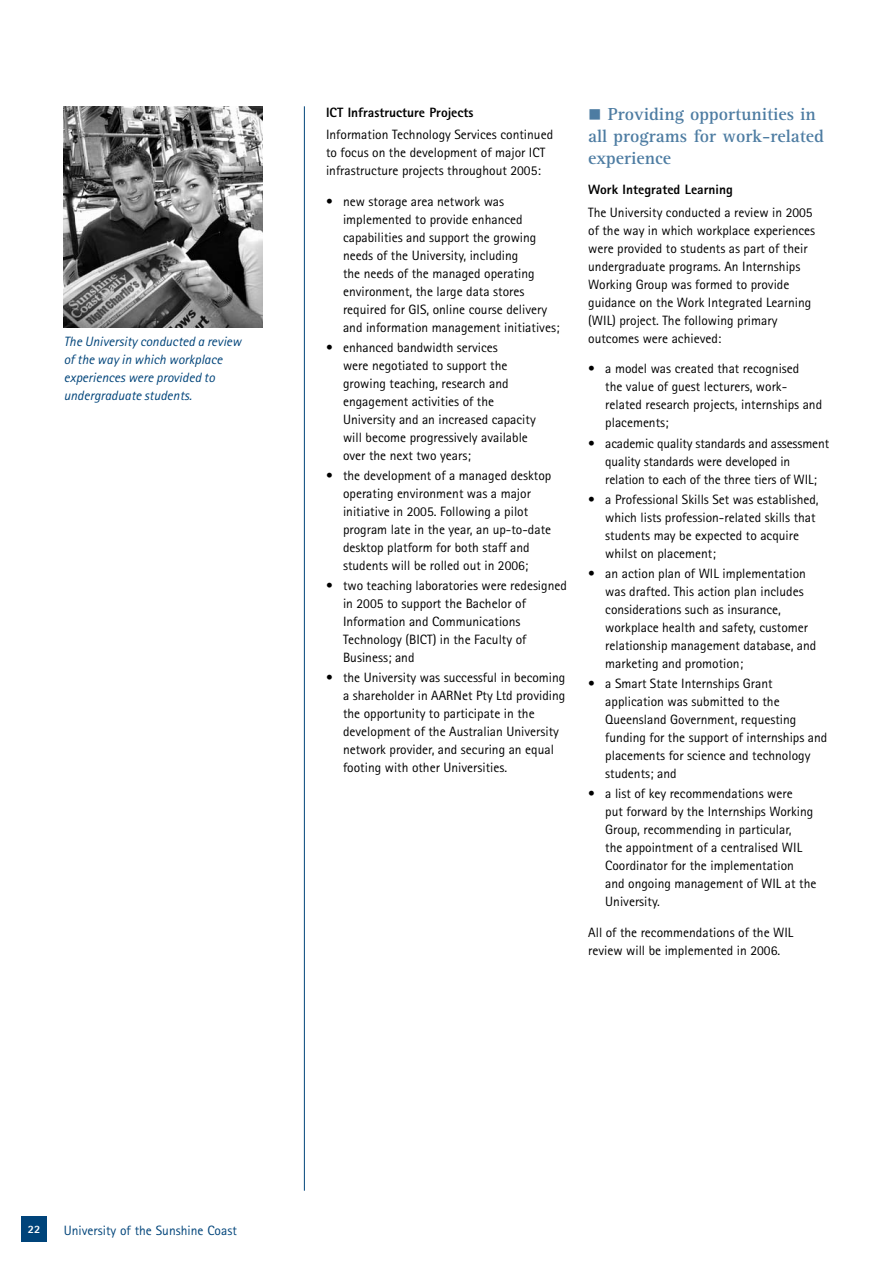
<style>
.page{position:relative;width:893px;height:1263px;background:#fff}
.page>*{position:absolute;margin:0;border:0;box-sizing:border-box;transform-origin:0 0}
.t1{font:700 18px/21.8px "Rotis Serif";color:#4d7ca2}
.t2{font:13.5px/18px "Rotis Sans Serif";color:#000}
.t3{font:italic 13.5px/18px "Rotis Sans Serif";color:#00447a}
.t4{font:800 13.5px "Rotis Sans Serif";color:#000}
.t5{font:13.5px "Rotis Sans Serif";color:#00447a}
.t6{font:800 11.25px "Rotis Sans Serif";color:#fff}
</style>
<div class="page">
<div style="left:21px;top:1216px;width:26px;height:26px;background:#00447a"></div>
<hr style="left:304px;top:106px;width:1px;height:1085px;background:#00447a">
<img style="left:64px;top:106px;width:198px;height:221px">
<p class="t3" style="left:64px;top:332px;width:179px">The University conducted a review of the way in which workplace experiences were provided to undergraduate students.</p>
<p class="t4" style="left:326px;top:104px;width:149px">ICT Infrastructure Projects</p>
<p class="t2" style="left:326px;top:125px;width:229px">Information Technology Services continued to focus on the development of major ICT infrastructure projects throughout 2005:</p>
<p class="t2" style="left:343px;top:192px;width:218px;text-indent:-17px">• new storage area network was implemented to provide enhanced capabilities and support the growing needs of the University, including<br>the needs of the managed operating environment, the large data stores required for GIS, online course delivery and information management initiatives;</p>
<p class="t2" style="left:343px;top:338px;width:194px;text-indent:-17px">• enhanced bandwidth services<br>were negotiated to support the growing teaching, research and engagement activities of the<br>University and an increased capacity will become progressively available over the next two years;</p>
<p class="t2" style="left:343px;top:466px;width:210px;text-indent:-17px">• the development of a managed desktop operating environment was a major initiative in 2005. Following a pilot program late in the year, an up-to-date desktop platform for both staff and students will be rolled out in 2006;</p>
<p class="t2" style="left:343px;top:577px;width:225px;text-indent:-17px">• two teaching laboratories were redesigned in 2005 to support the Bachelor of<br>Information and Communications<br>Technology (BICT) in the Faculty of<br>Business; and</p>
<p class="t2" style="left:343px;top:669px;width:224px;text-indent:-17px">• the University was successful in becoming a shareholder in AARNet Pty Ltd providing the opportunity to participate in the development of the Australian University network provider, and securing an equal footing with other Universities.</p>
<h1 class="t1" style="left:588px;top:104px;width:237px">■ Providing opportunities in all programs for work-related experience</h1>
<p class="t4" style="left:588px;top:181px;width:146px">Work Integrated Learning</p>
<p class="t2" style="left:588px;top:203px;width:228px">The University conducted a review in 2005 of the way in which workplace experiences were provided to students as part of their undergraduate programs. An Internships Working Group was formed to provide guidance on the Work Integrated Learning (WIL) project. The following primary outcomes were achieved:</p>
<p class="t2" style="left:605px;top:360px;width:218px;text-indent:-17px">• a model was created that recognised<br>the value of guest lecturers, work&shy;related research projects, internships and placements;</p>
<p class="t2" style="left:605px;top:434px;width:225px;text-indent:-17px">• academic quality standards and assessment quality standards were developed in relation to each of the three tiers of WIL;</p>
<p class="t2" style="left:605px;top:490px;width:215px;text-indent:-17px">• a Professional Skills Set was established, which lists profession-related skills that students may be expected to acquire whilst on placement;</p>
<p class="t2" style="left:605px;top:564px;width:213px;text-indent:-17px">• an action plan of WIL implementation was drafted. This action plan includes considerations such as insurance, workplace health and safety, customer relationship management database, and marketing and promotion;</p>
<p class="t2" style="left:605px;top:674px;width:224px;text-indent:-17px">• a Smart State Internships Grant application was submitted to the Queensland Government, requesting funding for the support of internships and placements for science and technology students; and</p>
<p class="t2" style="left:605px;top:784px;width:213px;text-indent:-17px">• a list of key recommendations were<br>put forward by the Internships Working Group, recommending in particular,<br>the appointment of a centralised WIL Coordinator for the implementation and ongoing management of WIL at the University.</p>
<p class="t2" style="left:588px;top:923px;width:207px">All of the recommendations of the WIL review will be implemented in 2006.</p>
<p class="t6" style="left:28px;top:1222px;width:7px">22</p>
<p class="t5" style="left:64px;top:1222px;width:175px">University of the Sunshine Coast</p>
</div>
